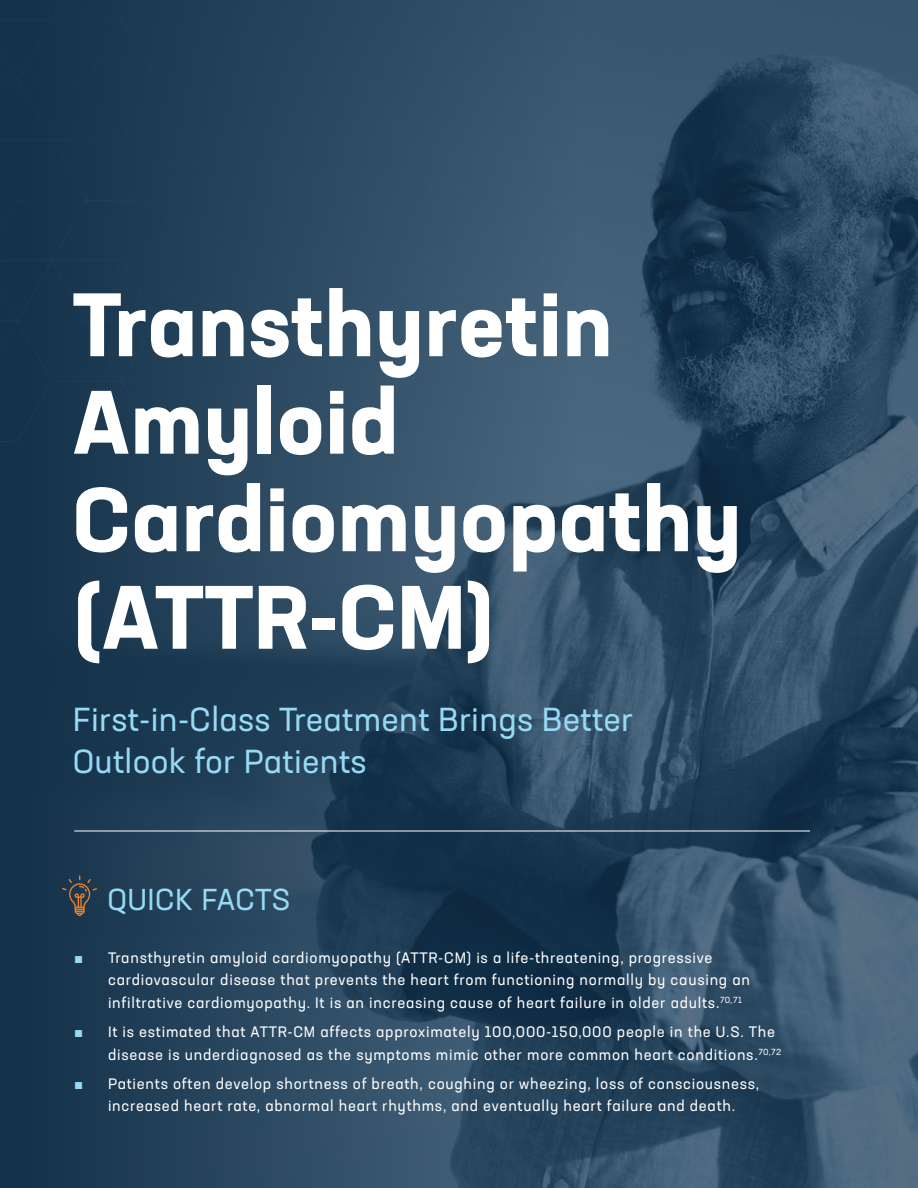
<style>
.page{position:relative;width:918px;height:1188px;background:#fff}
.page>*{position:absolute;margin:0;border:0;box-sizing:border-box;transform-origin:0 0}
.Section_Heading{font:700 88.5px/97.5px "Neusa Next Pro";letter-spacing:.01em;color:#fff}
.Section_Subheading{font:33px/42px "Neusa Next Pro";letter-spacing:.01em;color:#97daf5}
.Quick_Facts{font:30px "Neusa Next Pro";letter-spacing:.015em;color:#97daf5}
.t1{font:15px/22.5px "Neusa Next Pro";letter-spacing:.05em;color:#fff}
.s1{font-family:"Arial";color:#97daf5}
</style>
<div class="page">
<img style="left:0;top:0;width:918px;height:1188px">
<hr style="left:74px;top:831px;width:736px;height:1px;background:#fff">
<svg style="left:0;top:0;width:261px;height:803px;background:#223f58"></svg>
<svg style="left:0;top:0;width:227px;height:743px;background:#1c3952"></svg>
<svg style="left:62px;top:876px;width:35px;height:40px"></svg>
<p class="Section_Heading" style="left:73px;top:275px;width:670px">Transthyretin<br>Amyloid<br>Cardiomyopathy (ATTR-CM)</p>
<p class="Section_Subheading" style="left:73px;top:698px;width:562px">First-in-Class Treatment Brings Better<br>Outlook for Patients</p>
<p class="Quick_Facts" style="left:107px;top:880px;width:185px">QUICK FACTS</p>
<p class="t1" style="left:108px;top:946px;width:644px;text-indent:-34px"><span class="s1">■</span> Transthyretin amyloid cardiomyopathy (ATTR-CM) is a life-threatening, progressive cardiovascular disease that prevents the heart from functioning normally by causing an infiltrative cardiomyopathy. It is an increasing cause of heart failure in older adults.<sup>70,71</sup></p>
<p class="t1" style="left:108px;top:1020px;width:675px;text-indent:-34px"><span class="s1">■</span> It is estimated that ATTR-CM affects approximately 100,000-150,000 people in the U.S. The disease is underdiagnosed as the symptoms mimic other more common heart conditions.<sup>70,72</sup></p>
<p class="t1" style="left:108px;top:1072px;width:653px;text-indent:-34px"><span class="s1">■</span> Patients often develop shortness of breath, coughing or wheezing, loss of consciousness, increased heart rate, abnormal heart rhythms, and eventually heart failure and death.</p>
</div>
